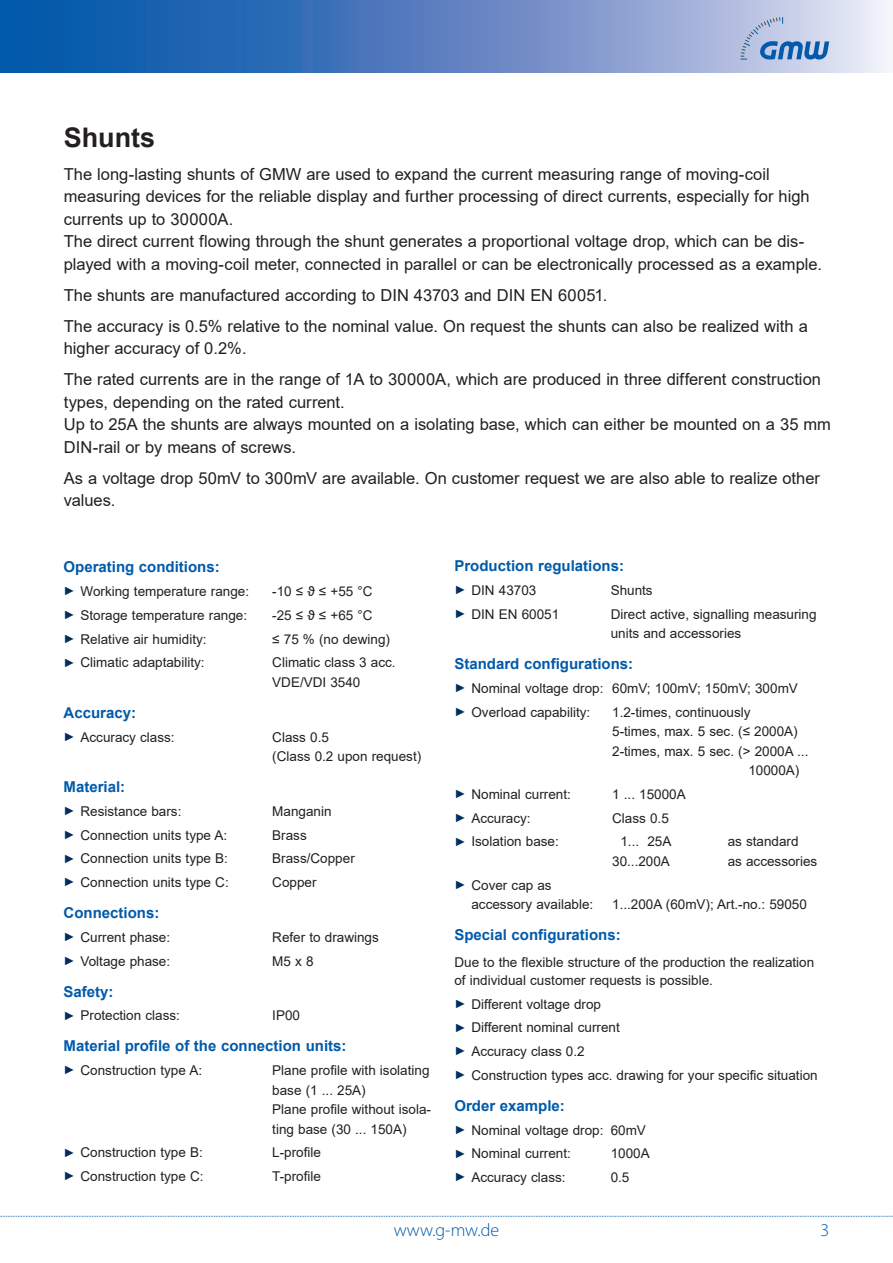
<style>
.page{position:relative;width:893px;height:1263px;background:#fff}
.page>*{position:absolute;margin:0;border:0;box-sizing:border-box;transform-origin:0 0}
.t1{font:700 27px "Arial";color:#231f20}
.t2{font:300 18px "Myriad Pro";letter-spacing:.005em;color:#015aaa}
.t3{font:16.5px/22.5px "Arial";color:#231f20}
.t4{font:700 15px "Arial";color:#015aaa}
.t5{font:13.5px/19.5px "Arial";color:#231f20}
.s1{font-size:12px;color:#002e5e}
</style>
<div class="page">
<svg style="left:0;top:0;width:892px;height:72px;background:#5d88c3"></svg>
<svg style="left:741px;top:17px;width:88px;height:43px;background:#9db5d9"></svg>
<svg style="left:0;top:1216px;width:893px;height:1px"></svg>
<h1 class="t1" style="left:64px;top:119px;width:93px">Shunts</h1>
<p class="t3" style="left:64px;top:162px;width:760px">The long-lasting shunts of GMW are used to expand the current measuring range of moving-coil measuring devices for the reliable display and further processing of direct currents, especially for high currents up to 30000A.<br>The direct current flowing through the shunt generates a proportional voltage drop, which can be dis&shy;played with a moving-coil meter, connected in parallel or can be electronically processed as a example.</p>
<p class="t3" style="left:64px;top:279px;width:746px;line-height:31px">The shunts are manufactured according to DIN 43703 and DIN EN 60051.<br>The accuracy is 0.5% relative to the nominal value. On request the shunts can also be realized with a</p>
<p class="t3" style="left:64px;top:333px;width:759px;line-height:31px">higher accuracy of 0.2%.<br>The rated currents are in the range of 1A to 30000A, which are produced in three different construction</p>
<p class="t3" style="left:64px;top:390px;width:769px">types, depending on the rated current.<br>Up to 25A the shunts are always mounted on a isolating base, which can either be mounted on a 35 mm<br>DIN-rail or by means of screws.</p>
<p class="t3" style="left:64px;top:466px;width:758px">As a voltage drop 50mV to 300mV are available. On customer request we are also able to realize other values.</p>
<p class="t4" style="left:454px;top:555px;width:171px">Production regulations:</p>
<p class="t5" style="left:454px;top:580px;width:83px"><span class="s1">►</span> DIN 43703</p>
<p class="t5" style="left:611px;top:580px;width:44px">Shunts</p>
<p class="t5" style="left:454px;top:604px;width:106px"><span class="s1">►</span> DIN EN 60051</p>
<p class="t5" style="left:611px;top:604px;width:207px">Direct active, signalling measuring units and accessories</p>
<p class="t4" style="left:454px;top:653px;width:180px">Standard configurations:</p>
<p class="t5" style="left:454px;top:676px;width:345px;line-height:23.7px"><span class="s1">►</span> Nominal voltage drop: 60mV; 100mV; 150mV; 300mV <span class="s1">►</span> Overload capability:</p>
<p class="t4" style="left:64px;top:556px;width:158px">Operating conditions:</p>
<p class="t5" style="left:64px;top:581px;width:187px"><span class="s1">►</span> Working temperature range:</p>
<p class="t5" style="left:272px;top:581px;width:102px">-10 ≤ ϑ ≤ +55 °C</p>
<p class="t5" style="left:64px;top:605px;width:185px"><span class="s1">►</span> Storage temperature range:</p>
<p class="t5" style="left:272px;top:605px;width:102px">-25 ≤ ϑ ≤ +65 °C</p>
<p class="t5" style="left:64px;top:629px;width:145px"><span class="s1">►</span> Relative air humidity:</p>
<p class="t5" style="left:272px;top:629px;width:119px">≤ 75 % (no dewing)</p>
<p class="t5" style="left:64px;top:653px;width:143px"><span class="s1">►</span> Climatic adaptability:</p>
<p class="t5" style="left:272px;top:653px;width:125px">Climatic class 3 acc.<br>VDE/VDI 3540</p>
<p class="t4" style="left:64px;top:702px;width:74px">Accuracy:</p>
<p class="t5" style="left:64px;top:727px;width:113px"><span class="s1">►</span> Accuracy class:</p>
<p class="t5" style="left:272px;top:727px;width:150px">Class 0.5<br>(Class 0.2 upon request)</p>
<p class="t4" style="left:64px;top:776px;width:63px">Material:</p>
<p class="t5" style="left:64px;top:801px;width:119px"><span class="s1">►</span> Resistance bars:</p>
<p class="t5" style="left:272px;top:801px;width:61px">Manganin</p>
<p class="t5" style="left:64px;top:825px;width:165px"><span class="s1">►</span> Connection units type A:</p>
<p class="t5" style="left:272px;top:825px;width:36px">Brass</p>
<p class="t5" style="left:64px;top:849px;width:166px"><span class="s1">►</span> Connection units type B:</p>
<p class="t5" style="left:272px;top:849px;width:84px">Brass/Copper</p>
<p class="t5" style="left:64px;top:872px;width:167px"><span class="s1">►</span> Connection units type C:</p>
<p class="t5" style="left:272px;top:872px;width:46px">Copper</p>
<p class="t4" style="left:64px;top:902px;width:97px">Connections:</p>
<p class="t5" style="left:64px;top:927px;width:108px"><span class="s1">►</span> Current phase:</p>
<p class="t5" style="left:272px;top:927px;width:108px">Refer to drawings</p>
<p class="t5" style="left:64px;top:951px;width:108px"><span class="s1">►</span> Voltage phase:</p>
<p class="t5" style="left:272px;top:951px;width:43px">M5 x 8</p>
<p class="t4" style="left:64px;top:981px;width:52px">Safety:</p>
<p class="t5" style="left:64px;top:1006px;width:118px"><span class="s1">►</span> Protection class:</p>
<p class="t5" style="left:272px;top:1006px;width:29px">IP00</p>
<p class="t4" style="left:64px;top:1035px;width:284px">Material profile of the connection units:</p>
<p class="t5" style="left:64px;top:1060px;width:140px"><span class="s1">►</span> Construction type A:</p>
<p class="t5" style="left:272px;top:1060px;width:160px">Plane profile with isolating base (1 ... 25A)<br>Plane profile without isola&shy;ting base (30 ... 150A)</p>
<p class="t5" style="left:64px;top:1143px;width:141px"><span class="s1">►</span> Construction type B:</p>
<p class="t5" style="left:272px;top:1143px;width:50px">L-profile</p>
<p class="t5" style="left:64px;top:1166px;width:142px"><span class="s1">►</span> Construction type C:</p>
<p class="t5" style="left:272px;top:1166px;width:50px">T-profile</p>
<p class="t5" style="left:612px;top:702px;width:140px">1.2-times, continuously</p>
<p class="t5" style="left:612px;top:722px;width:187px">5-times, max. 5 sec. (≤ 2000A)</p>
<p class="t5" style="left:612px;top:741px;width:198px">2-times, max. 5 sec. (&gt; 2000A ...</p>
<p class="t5" style="left:748px;top:761px;width:53px">10000A)</p>
<p class="t5" style="left:454px;top:784px;width:118px"><span class="s1">►</span> Nominal current:</p>
<p class="t5" style="left:612px;top:784px;width:75px">1 ... 15000A</p>
<p class="t5" style="left:454px;top:808px;width:78px"><span class="s1">►</span> Accuracy:</p>
<p class="t5" style="left:612px;top:808px;width:58px">Class 0.5</p>
<p class="t5" style="left:454px;top:832px;width:106px"><span class="s1">►</span> Isolation base:</p>
<p class="t5" style="left:620px;top:832px;width:53px">1... 25A</p>
<p class="t5" style="left:728px;top:832px;width:72px">as standard</p>
<p class="t5" style="left:612px;top:851px;width:59px">30...200A</p>
<p class="t5" style="left:728px;top:851px;width:91px">as accessories</p>
<p class="t5" style="left:471px;top:875px;width:123px;text-indent:-17px"><span class="s1">►</span> Cover cap as accessory available:</p>
<p class="t5" style="left:612px;top:895px;width:196px">1...200A (60mV); Art.-no.: 59050</p>
<p class="t4" style="left:454px;top:924px;width:168px">Special configurations:</p>
<p class="t5" style="left:454px;top:953px;width:361px;line-height:18px">Due to the flexible structure of the production the realization of individual customer requests is possible.</p>
<p class="t5" style="left:454px;top:992px;width:365px;line-height:23.7px"><span class="s1">►</span> Different voltage drop<br><span class="s1">►</span> Different nominal current<br><span class="s1">►</span> Accuracy class 0.2<br><span class="s1">►</span> Construction types acc. drawing for your specific situation</p>
<p class="t4" style="left:454px;top:1095px;width:112px">Order example:</p>
<p class="t5" style="left:454px;top:1118px;width:193px;line-height:23.7px"><span class="s1">►</span> Nominal voltage drop: 60mV <span class="s1">►</span> Nominal current:</p>
<p class="t5" style="left:611px;top:1144px;width:41px">1000A</p>
<p class="t5" style="left:454px;top:1167px;width:113px"><span class="s1">►</span> Accuracy class:</p>
<p class="t5" style="left:611px;top:1167px;width:20px">0.5</p>
<h2 class="t2" style="left:394px;top:1219px;width:107px">www.g-mw.de</h2>
<h2 class="t2" style="left:820px;top:1219px;width:10px">3</h2>
</div>
